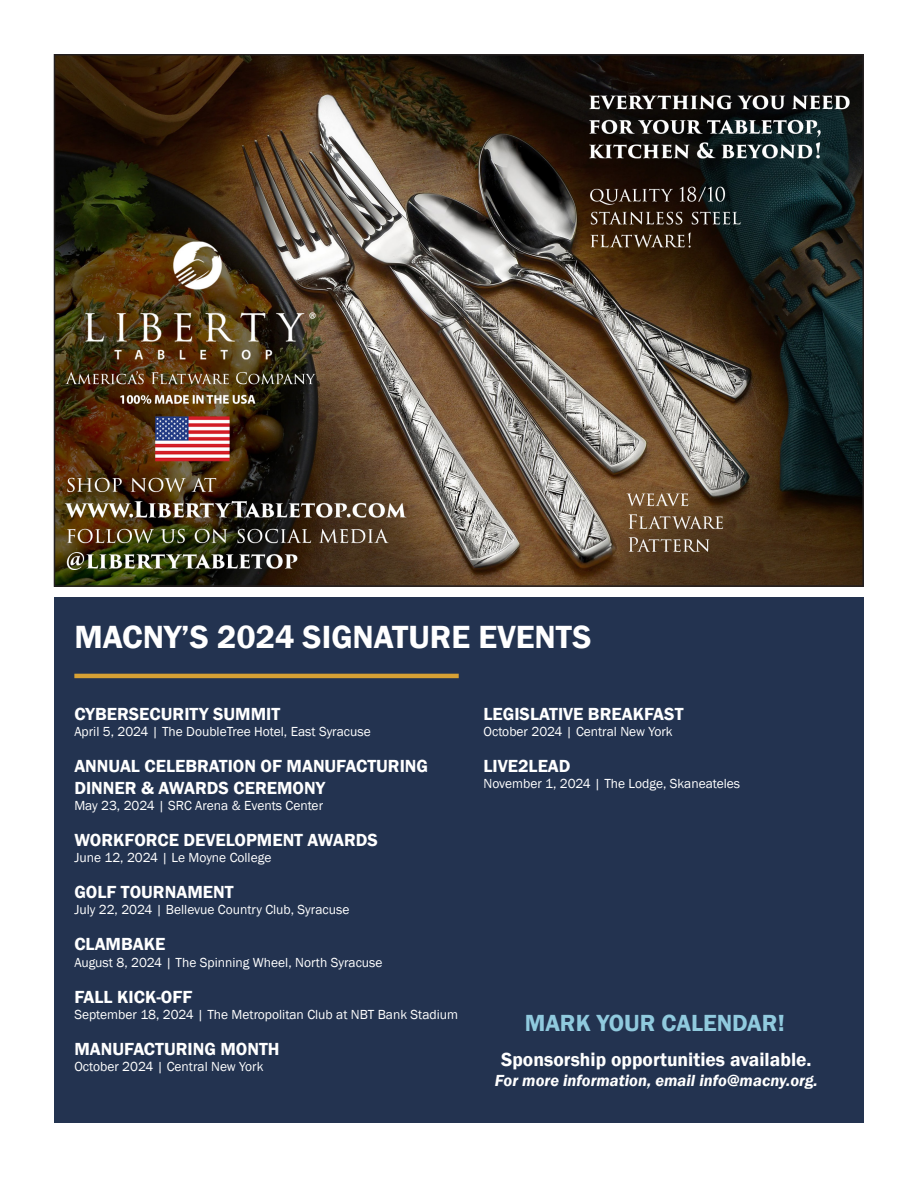
<style>
.page{position:relative;width:918px;height:1188px;background:#fff}
.page>*{position:absolute;margin:0;border:0;box-sizing:border-box;transform-origin:0 0}
.t1{font:600 33px "Franklin Gothic";color:#fff}
.t2{font:600 24px "Franklin Gothic";color:#90cade}
.t3{font:600 19.5px "Franklin Gothic";color:#fff}
.t4{font:600 18px/21.6px "Franklin Gothic";color:#fff}
.t5{font:italic 600 16.5px "Franklin Gothic";color:#fff}
.t6{font:13.5px "Franklin Gothic";color:#fff}
</style>
<div class="page">
<div style="left:54px;top:597px;width:810px;height:525px;background:#233350"></div>
<hr style="left:74px;top:674px;width:385px;height:4px;background:#d7a134">
<img style="left:57px;top:57px;width:804px;height:527px">
<p class="t1" style="left:74px;top:616px;width:519px">MACNY’S 2024 SIGNATURE EVENTS</p>
<p class="t4" style="left:74px;top:703px;width:207px">CYBERSECURITY SUMMIT</p>
<p class="t6" style="left:74px;top:723px;width:298px">April 5, 2024 | The DoubleTree Hotel, East Syracuse</p>
<p class="t4" style="left:74px;top:756px;width:355px">ANNUAL CELEBRATION OF MANUFACTURING<br>DINNER &amp; AWARDS CEREMONY</p>
<p class="t6" style="left:74px;top:797px;width:250px">May 23, 2024 | SRC Arena &amp; Events Center</p>
<p class="t4" style="left:74px;top:829px;width:305px">WORKFORCE DEVELOPMENT AWARDS</p>
<p class="t6" style="left:74px;top:849px;width:199px">June 12, 2024 | Le Moyne College</p>
<p class="t4" style="left:74px;top:882px;width:161px">GOLF TOURNAMENT</p>
<p class="t6" style="left:74px;top:902px;width:277px">July 22, 2024 | Bellevue Country Club, Syracuse</p>
<p class="t4" style="left:74px;top:934px;width:93px">CLAMBAKE</p>
<p class="t6" style="left:74px;top:954px;width:310px">August 8, 2024 | The Spinning Wheel, North Syracuse</p>
<p class="t4" style="left:74px;top:986px;width:120px">FALL KICK-OFF</p>
<p class="t6" style="left:74px;top:1006px;width:385px">September 18, 2024 | The Metropolitan Club at NBT Bank Stadium</p>
<p class="t4" style="left:74px;top:1038px;width:207px">MANUFACTURING MONTH</p>
<p class="t6" style="left:74px;top:1058px;width:191px">October 2024 | Central New York</p>
<p class="t3" style="left:501px;top:1047px;width:312px">Sponsorship opportunities available.</p>
<p class="t5" style="left:495px;top:1069px;width:324px">For more information, email info@macny.org.</p>
<h3 class="t4" style="left:484px;top:703px;width:202px">LEGISLATIVE BREAKFAST</h3>
<p class="t6" style="left:484px;top:723px;width:191px">October 2024 | Central New York</p>
<h3 class="t4" style="left:484px;top:756px;width:89px">LIVE2LEAD</h3>
<p class="t6" style="left:484px;top:776px;width:258px">November 1, 2024 | The Lodge, Skaneateles</p>
<p class="t2" style="left:525px;top:1008px;width:261px">MARK YOUR CALENDAR!</p>
</div>
